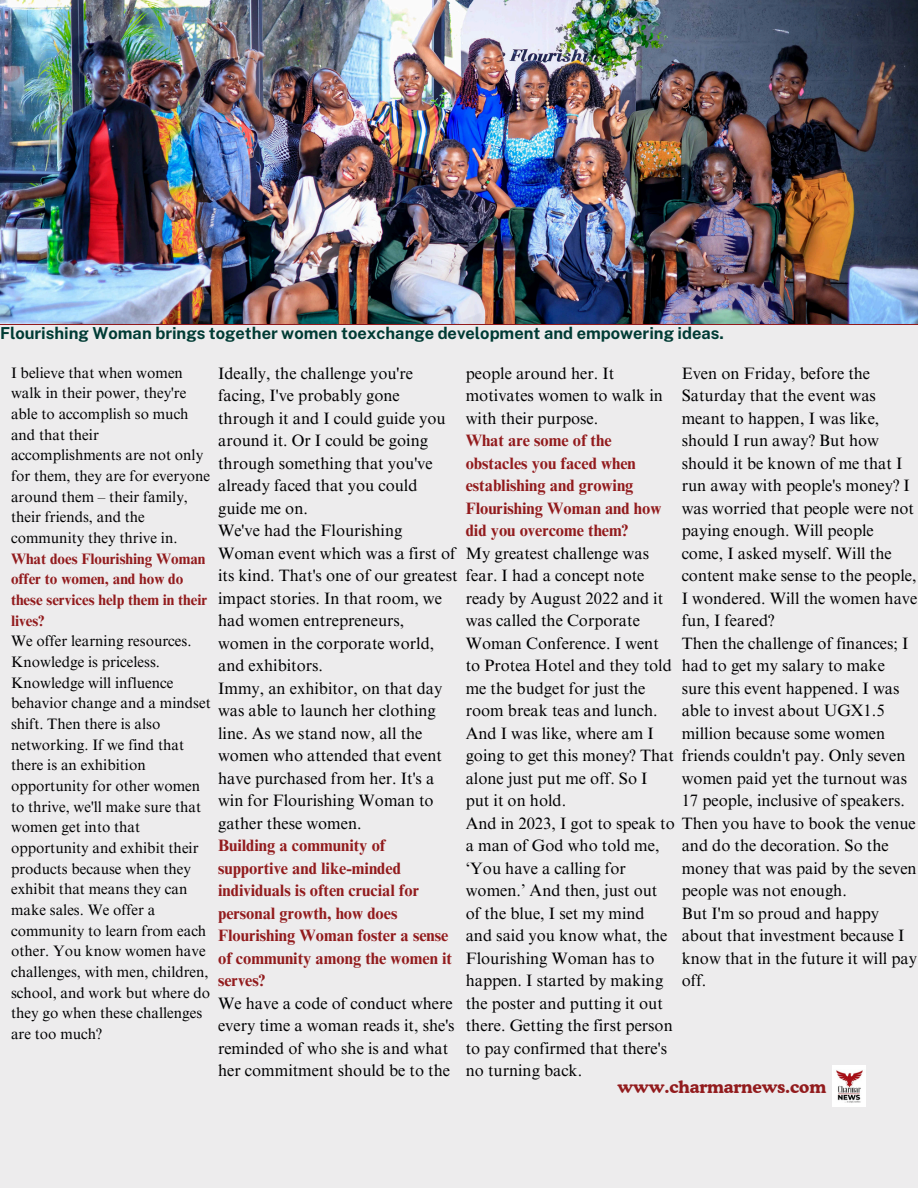
<style>
.page{position:relative;width:918px;height:1188px;background:#edeced}
.page>*{position:absolute;margin:0;border:0;box-sizing:border-box;transform-origin:0 0}
.t1{font:700 17.25px "Cooper BT";color:#921b1d}
.t2{font:16.5px/22.5px "Times NRMT Pro";color:#000001}
.t3{font:700 16.5px "Public Sans";color:#003b34}
.t4{font:15.15px/20.7px "Times NRMT Pro";color:#000001}
.t5{font:700 15.15px/20.7px "Times NRMT Pro";color:#921b1d}
.s1{font-weight:700;color:#921b1d}
</style>
<div class="page">
<img style="left:0;top:0;width:918px;height:324px">
<img style="left:833px;top:1066px;width:33px;height:40px">
<h1 class="t3" style="left:0;top:323px;width:726px">Flourishing Woman brings together women toexchange development and empowering ideas.</h1>
<p class="t2" style="left:466px;top:364px;width:452px">people around her. It<br>motivates women to walk in<br>with their purpose.<br><span class="s1">What are some of the<br>obstacles you faced when<br>establishing and growing<br>Flourishing Woman and how<br>did you overcome them?<br></span>My greatest challenge was<br>fear. I had a concept note<br>ready by August 2022 and it<br>was called the Corporate<br>Woman Conference. I went<br>to Protea Hotel and they told<br>me the budget for just the<br>room break teas and lunch.<br>And I was like, where am I<br>going to get this money? That<br>alone just put me off. So I<br>put it on hold.<br>And in 2023, I got to speak to Then you have to book the venue a man of God who told me,<br>‘You have a calling for<br>women.’ And then, just out<br>of the blue, I set my mind<br>and said you know what, the<br>Flourishing Woman has to<br>happen. I started by making<br>the poster and putting it out<br>there. Getting the first person<br>to pay confirmed that there's<br>no turning back.</p>
<p class="t2" style="left:682px;top:364px;width:237px">Even on Friday, before the<br>Saturday that the event was meant to happen, I was like, should I run away? But how should it be known of me that I run away with people's money? I was worried that people were not paying enough. Will people come, I asked myself. Will the content make sense to the people,<br>I wondered. Will the women have fun, I feared?<br>Then the challenge of finances; I had to get my salary to make sure this event happened. I was able to invest about UGX1.5 million because some women friends couldn't pay. Only seven women paid yet the turnout was<br>17 people, inclusive of speakers.</p>
<p class="t2" style="left:682px;top:836px;width:237px">and do the decoration. So the money that was paid by the seven people was not enough.<br>But I'm so proud and happy about that investment because I know that in the future it will pay off.</p>
<p class="t4" style="left:11px;top:364px;width:201px">I believe that when women walk in their power, they're able to accomplish so much and that their accomplishments are not only for them, they are for everyone around them – their family, their friends, and the community they thrive in.</p>
<h2 class="t5" style="left:11px;top:550px;width:198px">What does Flourishing Woman offer to women, and how do these services help them in their lives?</h2>
<h2 class="t4" style="left:11px;top:633px;width:201px">We offer learning resources.<br>Knowledge is priceless.<br>Knowledge will influence behavior change and a mindset shift. Then there is also networking. If we find that there is an exhibition opportunity for other women to thrive, we'll make sure that women get into that opportunity and exhibit their products because when they exhibit that means they can make sales. We offer a community to learn from each other. You know women have challenges, with men, children, school, and work but where do they go when these challenges are too much?</h2>
<h2 class="t2" style="left:218px;top:364px;width:241px">Ideally, the challenge you're facing, I've probably gone through it and I could guide you around it. Or I could be going through something that you've already faced that you could guide me on.<br>We've had the Flourishing<br>Woman event which was a first of its kind. That's one of our greatest impact stories. In that room, we had women entrepreneurs, women in the corporate world, and exhibitors.<br>Immy, an exhibitor, on that day was able to launch her clothing line. As we stand now, all the women who attended that event have purchased from her. It's a win for Flourishing Woman to gather these women.<br><span class="s1">Building a community of supportive and like-minded individuals is often crucial for personal growth, how does<br>Flourishing Woman foster a sense of community among the women it serves?<br></span>We have a code of conduct where every time a woman reads it, she's reminded of who she is and what her commitment should be to the</h2>
<h1 class="t1" style="left:617px;top:1076px;width:210px">www.charmarnews.com</h1>
</div>
